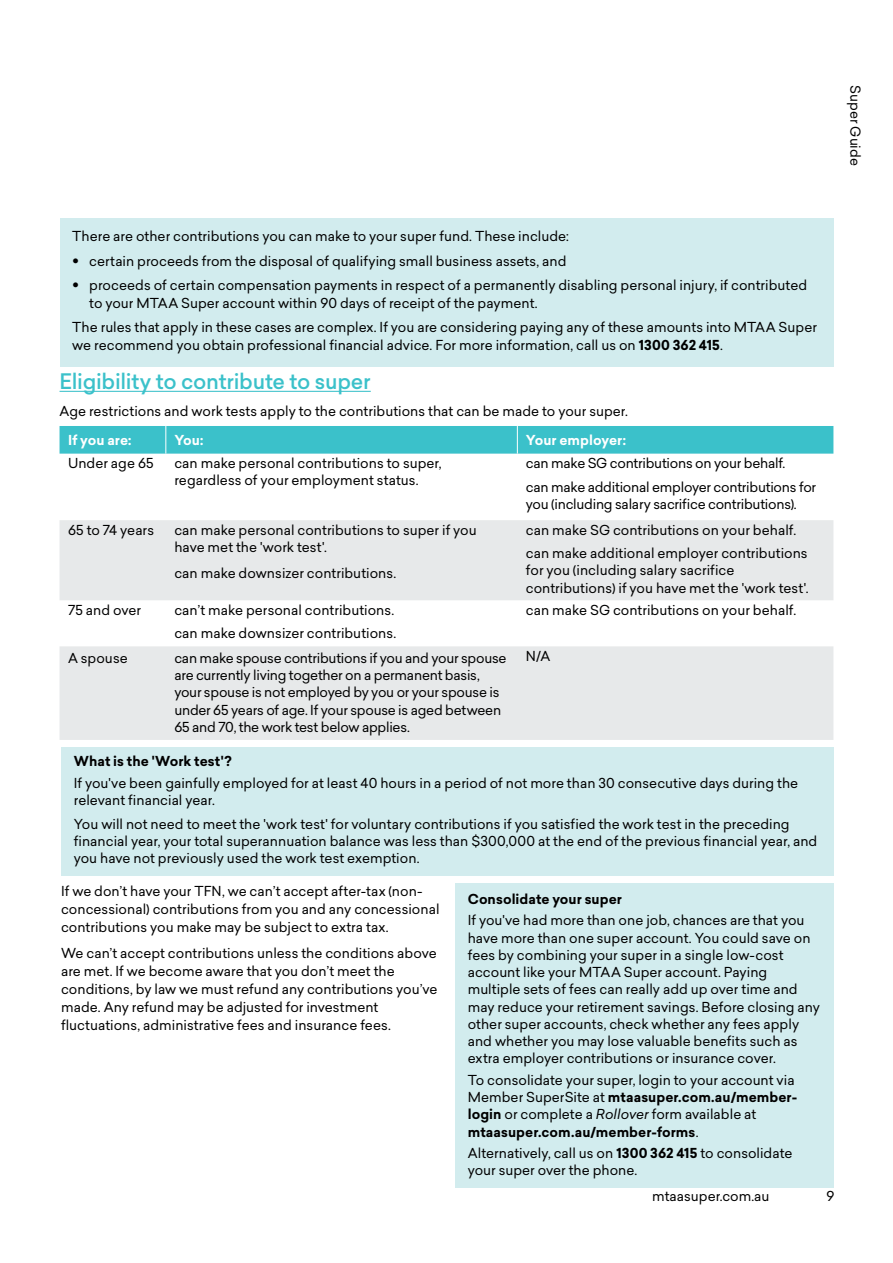
<style>
.page{position:relative;width:893px;height:1263px;background:#fff}
.page>*{position:absolute;margin:0;border:0;box-sizing:border-box;transform-origin:0 0}
._3__Subject_Header{font:500 21px "Sailec";letter-spacing:-.015em;color:#3bc1ca}
._4__Body_copy{font:13.5px/17.2px "Sailec";color:#000}
._4__Body_copy-2{font:13.5px/17.2px "Sailec";letter-spacing:-.02em;color:#000}
._4__Body_copy-3{font:700 13.5px "Sailec";letter-spacing:.005em;color:#000}
._4__Body_copy-4{font:700 13.5px "Sailec";color:#fff}
.s1{font-size:20.25px}
.s2{font-weight:700}
.s3{font-style:italic}
</style>
<div class="page">
<hr style="left:60px;top:391px;width:311px;height:1px;background:#3bc1ca">
<svg style="left:60px;top:520px;width:773px;height:220px;fill:#e7e9ea"></svg>
<div style="left:60px;top:426px;width:773px;height:28px;background:#3bc1ca"></div>
<div style="left:60px;top:218px;width:773px;height:148px;background:#d2ecee"></div>
<div style="left:455px;top:883px;width:378px;height:304px;background:#d2ecee"></div>
<div style="left:61px;top:748px;width:772px;height:128px;background:#d2ecee"></div>
<p class="_4__Body_copy" style="left:864px;top:85px;width:82px;rotate:90deg">Super Guide</p>
<p class="_4__Body_copy" style="left:72px;top:228px;width:498px">There are other contributions you can make to your super fund. These include:</p>
<p class="_4__Body_copy" style="left:72px;top:252px;width:496px"><span class="s1">•</span> certain proceeds from the disposal of qualifying small business assets, and</p>
<p class="_4__Body_copy" style="left:89px;top:276px;width:719px;line-height:18px;text-indent:-17px"><span class="s1">•</span> proceeds of certain compensation payments in respect of a permanently disabling personal injury, if contributed to your MTAA Super account within 90 days of receipt of the payment.</p>
<p class="_4__Body_copy" style="left:72px;top:318px;width:746px;line-height:18px">The rules that apply in these cases are complex. If you are considering paying any of these amounts into MTAA Super we recommend you obtain professional financial advice. For more information, call us on <span class="s2">1300 362 415</span>.</p>
<p class="_3__Subject_Header" style="left:60px;top:367px;width:313px">Eligibility to contribute to super</p>
<p class="_4__Body_copy" style="left:60px;top:402px;width:570px">Age restrictions and work tests apply to the contributions that can be made to your super.</p>
<p class="_4__Body_copy-4" style="left:68px;top:430px;width:65px">If you are:</p>
<p class="_4__Body_copy-4" style="left:174px;top:430px;width:31px">You:</p>
<p class="_4__Body_copy-4" style="left:526px;top:430px;width:102px">Your employer:</p>
<p class="_4__Body_copy" style="left:68px;top:454px;width:87px">Under age 65</p>
<p class="_4__Body_copy" style="left:174px;top:454px;width:269px">can make personal contributions to super, regardless of your employment status.</p>
<p class="_4__Body_copy-2" style="left:526px;top:454px;width:261px">can make SG contributions on your behalf.</p>
<p class="_4__Body_copy-2" style="left:526px;top:478px;width:292px">can make additional employer contributions for you (including salary sacrifice contributions).</p>
<p class="_4__Body_copy" style="left:68px;top:521px;width:88px">65 to 74 years</p>
<p class="_4__Body_copy" style="left:174px;top:521px;width:304px">can make personal contributions to super if you have met the 'work test'.</p>
<p class="_4__Body_copy" style="left:174px;top:564px;width:223px">can make downsizer contributions.</p>
<p class="_4__Body_copy" style="left:68px;top:601px;width:75px">75 and over</p>
<p class="_4__Body_copy" style="left:174px;top:601px;width:221px">can’t make personal contributions.</p>
<p class="_4__Body_copy" style="left:174px;top:625px;width:223px">can make downsizer contributions.</p>
<p class="_4__Body_copy" style="left:526px;top:521px;width:272px">can make SG contributions on your behalf.</p>
<p class="_4__Body_copy" style="left:526px;top:544px;width:284px">can make additional employer contributions for you (including salary sacrifice contributions) if you have met the 'work test'.</p>
<p class="_4__Body_copy" style="left:526px;top:601px;width:272px">can make SG contributions on your behalf.</p>
<p class="_4__Body_copy" style="left:68px;top:649px;width:61px">A spouse</p>
<p class="_4__Body_copy-2" style="left:174px;top:649px;width:334px">can make spouse contributions if you and your spouse are currently living together on a permanent basis, your spouse is not employed by you or your spouse is under 65 years of age. If your spouse is aged between 65 and 70, the work test below applies.</p>
<p class="_4__Body_copy" style="left:526px;top:647px;width:26px">N/A</p>
<p class="_4__Body_copy-3" style="left:74px;top:752px;width:159px">What is the 'Work test'?</p>
<p class="_4__Body_copy" style="left:74px;top:774px;width:726px">If you've been gainfully employed for at least 40 hours in a period of not more than 30 consecutive days during the relevant financial year.</p>
<p class="_4__Body_copy" style="left:74px;top:815px;width:745px">You will not need to meet the 'work test' for voluntary contributions if you satisfied the work test in the preceding financial year, your total superannuation balance was less than $300,000 at the end of the previous financial year, and you have not previously used the work test exemption.</p>
<p class="_4__Body_copy" style="left:61px;top:881px;width:380px;line-height:18px">If we don’t have your TFN, we can’t accept after-tax (non&shy;concessional) contributions from you and any concessional contributions you make may be subject to extra tax.</p>
<p class="_4__Body_copy" style="left:61px;top:944px;width:378px;line-height:18px">We can’t accept contributions unless the conditions above are met. If we become aware that you don’t meet the conditions, by law we must refund any contributions you’ve made. Any refund may be adjusted for investment fluctuations, administrative fees and insurance fees.</p>
<p class="_4__Body_copy-3" style="left:468px;top:889px;width:156px">Consolidate your super</p>
<p class="_4__Body_copy" style="left:468px;top:912px;width:354px">If you've had more than one job, chances are that you have more than one super account. You could save on fees by combining your super in a single low-cost account like your MTAA Super account. Paying multiple sets of fees can really add up over time and may reduce your retirement savings. Before closing any other super accounts, check whether any fees apply and whether you may lose valuable benefits such as extra employer contributions or insurance cover.</p>
<p class="_4__Body_copy" style="left:468px;top:1071px;width:331px">To consolidate your super, login to your account via Member SuperSite at <span class="s2">mtaasuper.com.au/member&shy;login</span> or complete a <span class="s3">Rollover</span> form available at <span class="s2">mtaasuper.com.au/member-forms</span>.</p>
<p class="_4__Body_copy" style="left:468px;top:1144px;width:326px">Alternatively, call us on <span class="s2">1300 362 415</span> to consolidate your super over the phone.</p>
<p class="_4__Body_copy" style="left:652px;top:1188px;width:119px">mtaasuper.com.au</p>
<p class="_4__Body_copy" style="left:827px;top:1188px;width:9px">9</p>
</div>
